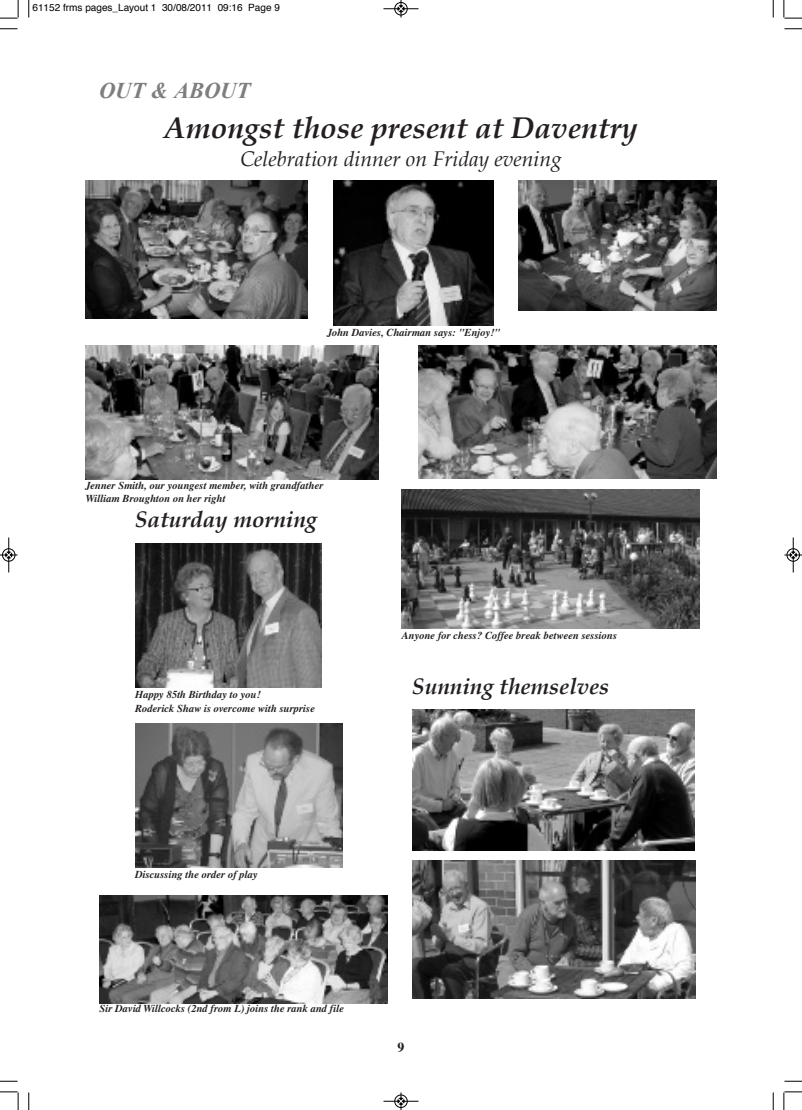
<style>
.page{position:relative;width:802px;height:1110px;background:#fff}
.page>*{position:absolute;margin:0;border:0;box-sizing:border-box;transform-origin:0 0}
.t1{font:italic 700 30px "Book Antiqua";color:#231f20}
.t2{font:italic 700 22.5px "Book Antiqua";color:#231f20}
.t3{font:italic 700 22.5px "Times New Roman";color:#7e7e7e}
.t4{font:italic 21.25px "Book Antiqua";color:#231f20}
.t5{font:700 13.75px "Times";color:#231f20}
.t6{font:italic 700 10.62px/12.8px "Times";color:#231f20}
.t7{font:10px "Helvetica";color:#000}
</style>
<div class="page">
<img style="left:412px;top:710px;width:282px;height:140px">
<img style="left:412px;top:860px;width:283px;height:138px">
<img style="left:85px;top:181px;width:223px;height:137px">
<img style="left:333px;top:181px;width:160px;height:144px">
<img style="left:518px;top:181px;width:198px;height:130px">
<img style="left:85px;top:345px;width:294px;height:134px">
<img style="left:135px;top:543px;width:187px;height:144px">
<img style="left:135px;top:724px;width:207px;height:144px">
<img style="left:100px;top:895px;width:287px;height:108px">
<img style="left:418px;top:345px;width:298px;height:133px">
<img style="left:402px;top:489px;width:298px;height:140px">
<svg style="left:28px;top:0;width:2px;height:18px"></svg>
<svg style="left:0;top:28px;width:18px;height:2px"></svg>
<svg style="left:772px;top:0;width:2px;height:18px"></svg>
<svg style="left:784px;top:28px;width:18px;height:2px"></svg>
<svg style="left:28px;top:1092px;width:2px;height:18px"></svg>
<svg style="left:0;top:1081px;width:18px;height:1px"></svg>
<svg style="left:772px;top:1092px;width:2px;height:18px"></svg>
<svg style="left:784px;top:1081px;width:18px;height:1px"></svg>
<svg style="left:0;top:0;width:19px;height:19px"></svg>
<svg style="left:783px;top:0;width:19px;height:19px"></svg>
<svg style="left:0;top:1091px;width:19px;height:19px"></svg>
<svg style="left:783px;top:1091px;width:19px;height:19px"></svg>
<hr style="left:383px;top:9px;width:35px;height:1px;background:#000">
<div style="left:394px;top:2px;width:13px;height:13px;border:1px solid #000;border-radius:50%"></div>
<svg style="left:398px;top:0;width:6px;height:18px"></svg>
<div style="left:394px;top:1094px;width:13px;height:14px;border:1px solid #fff;border-radius:50%"></div>
<hr style="left:383px;top:1101px;width:35px;height:1px;background:#000">
<div style="left:394px;top:1095px;width:13px;height:13px;border:1px solid #000;border-radius:50%"></div>
<svg style="left:398px;top:1092px;width:6px;height:18px"></svg>
<div style="left:2px;top:548px;width:13px;height:14px;border:1px solid #fff;border-radius:50%"></div>
<hr style="left:9px;top:537px;width:1px;height:35px;background:#000">
<div style="left:2px;top:549px;width:13px;height:12px;border:1px solid #000;border-radius:50%"></div>
<svg style="left:0;top:552px;width:17px;height:6px"></svg>
<div style="left:786px;top:548px;width:14px;height:14px;border:1px solid #fff;border-radius:50%"></div>
<hr style="left:793px;top:537px;width:1px;height:35px;background:#000">
<div style="left:786px;top:549px;width:13px;height:12px;border:1px solid #000;border-radius:50%"></div>
<svg style="left:784px;top:552px;width:18px;height:6px"></svg>
<p class="t7" style="left:32px;top:4px;width:249px">61152 frms pages_Layout 1 30/08/2011 09:16 Page 9</p>
<h2 class="t3" style="left:99px;top:78px;width:153px">OUT &amp; ABOUT</h2>
<h1 class="t1" style="left:164px;top:110px;width:475px">Amongst those present at Daventry</h1>
<h3 class="t4" style="left:240px;top:146px;width:323px">Celebration dinner on Friday evening</h3>
<p class="t6" style="left:327px;top:327px;width:175px">John Davies, Chairman says: "Enjoy!"</p>
<p class="t6" style="left:85px;top:480px;width:239px">Jenner Smith, our youngest member, with grandfather<br>William Broughton on her right</p>
<h2 class="t2" style="left:135px;top:506px;width:183px">Saturday morning</h2>
<p class="t6" style="left:135px;top:688px;width:181px;line-height:13.8px">Happy 85th Birthday to you!<br>Roderick Shaw is overcome with surprise</p>
<p class="t6" style="left:402px;top:630px;width:217px">Anyone for chess? Coffee break between sessions</p>
<h2 class="t2" style="left:412px;top:673px;width:198px">Sunning themselves</h2>
<p class="t6" style="left:135px;top:869px;width:124px">Discussing the order of play</p>
<p class="t6" style="left:100px;top:1003px;width:246px">Sir David Willcocks (2nd from L) joins the rank and file</p>
<p class="t5" style="left:397px;top:1042px;width:8px">9</p>
</div>
